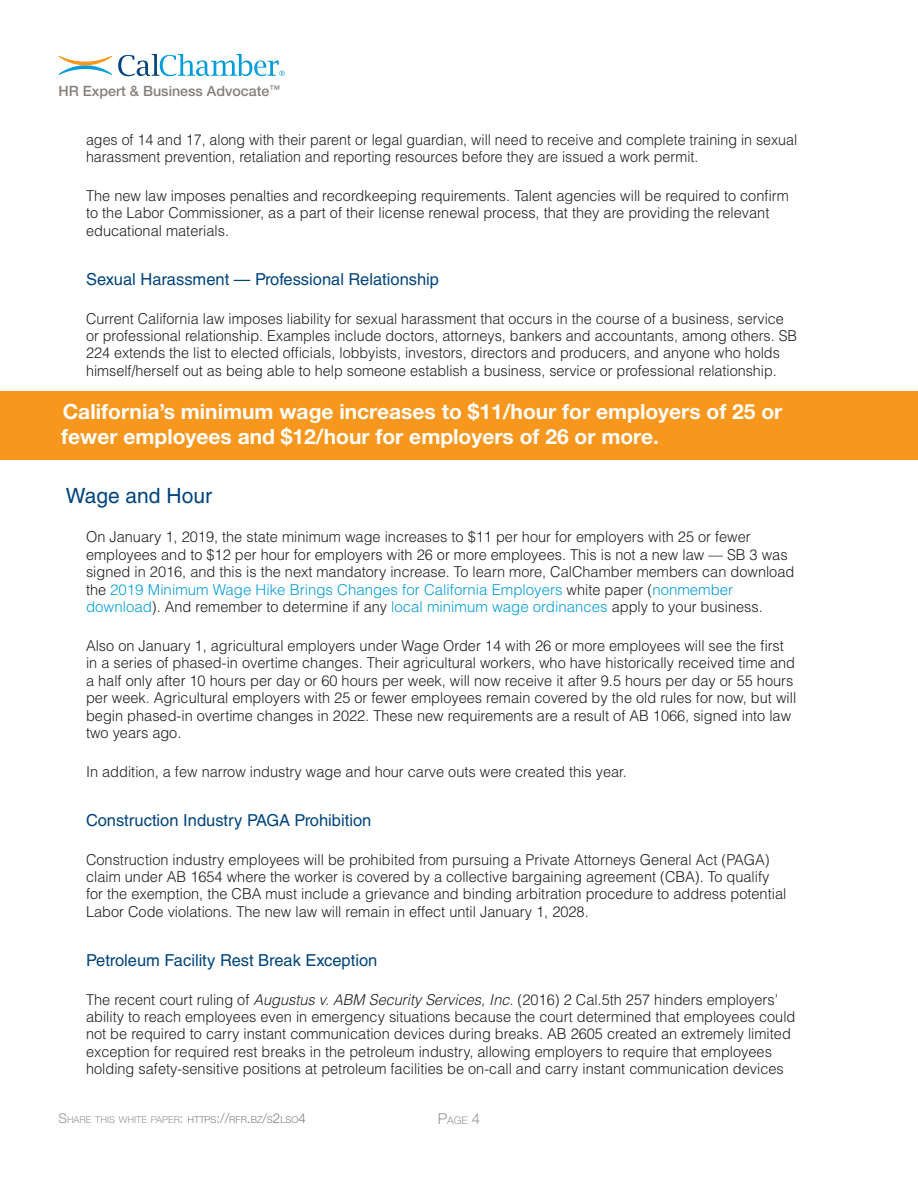
<style>
.page{position:relative;width:918px;height:1188px;background:#fff}
.page>*{position:absolute;margin:0;border:0;box-sizing:border-box;transform-origin:0 0}
.t1{font:700 21px/25.2px "Helvetica Neue LT Std";color:#fff}
.t2{font:21px "Helvetica LT Std";color:#00447b}
.t3{font:16.5px "Helvetica LT Std";color:#00447b}
.t4{font:300 15px/17.4px "Helvetica LT Std";color:#231f20}
.t5{font:300 15px/17.4px "Helvetica LT Std";color:#231f20;scale:.96 1}
.t6{font:300 15px/17.4px "Helvetica LT Std";color:#231f20;scale:.95 1}
.t7{font:500 14.25px "Helvetica Neue LT Std";color:#867f7c}
.t8{font:300 10.5px "Helvetica Neue LT Std";color:#939598}
.t9{font:300 9.45px "Helvetica Neue LT Std";color:#939598}
.s1{color:#069ddc}
.s2{font-style:italic}
.s3{font-size:13.5px}
.s4{color:#867f7c}
.s5{font-size:13.5px;color:#867f7c}
.s6{font-size:15px}
</style>
<div class="page">
<svg style="left:59px;top:56px;width:53px;height:19px"></svg>
<svg style="left:118px;top:54px;width:167px;height:22px"></svg>
<div style="left:0;top:392px;width:918px;height:68px;background:#f7971d"></div>
<p class="t7" style="left:59px;top:83px;width:223px">HR Expert &amp; Business Advocate<sup>™</sup></p>
<p class="t6" style="left:86px;top:131px;width:750px">ages of 14 and 17, along with their parent or legal guardian, will need to receive and complete training in sexual harassment prevention, retaliation and reporting resources before they are issued a work permit.</p>
<p class="t4" style="left:86px;top:187px;width:704px">The new law imposes penalties and recordkeeping requirements. Talent agencies will be required to confirm to the Labor Commissioner, as a part of their license renewal process, that they are providing the relevant educational materials.</p>
<p class="t3" style="left:86px;top:269px;width:355px">Sexual Harassment — Professional Relationship</p>
<p class="t5" style="left:86px;top:309px;width:742px">Current California law imposes liability for sexual harassment that occurs in the course of a business, service or professional relationship. Examples include doctors, attorneys, bankers and accountants, among others. SB 224 extends the list to elected officials, lobbyists, investors, directors and producers, and anyone who holds himself/herself out as being able to help someone establish a business, service or professional relationship.</p>
<h1 class="t1" style="left:61px;top:399px;width:723px">California’s minimum wage increases to $11/hour for employers of 25 or fewer employees and $12/hour for employers of 26 or more.</h1>
<h1 class="t2" style="left:66px;top:484px;width:148px">Wage and Hour</h1>
<p class="t4" style="left:86px;top:528px;width:710px">On January 1, 2019, the state minimum wage increases to $11 per hour for employers with 25 or fewer employees and to $12 per hour for employers with 26 or more employees. This is not a new law — SB 3 was signed in 2016, and this is the next mandatory increase. To learn more, CalChamber members can download the <span class="s1">2019 Minimum Wage Hike Brings Changes for California Employers</span> white paper (<span class="s1">nonmember download</span>). And remember to determine if any <span class="s1">local minimum wage ordinances</span> apply to your business.</p>
<p class="t4" style="left:86px;top:637px;width:712px">Also on January 1, agricultural employers under Wage Order 14 with 26 or more employees will see the first in a series of phased-in overtime changes. Their agricultural workers, who have historically received time and a half only after 10 hours per day or 60 hours per week, will now receive it after 9.5 hours per day or 55 hours per week. Agricultural employers with 25 or fewer employees remain covered by the old rules for now, but will begin phased-in overtime changes in 2022. These new requirements are a result of AB 1066, signed into law two years ago.</p>
<p class="t4" style="left:86px;top:763px;width:542px">In addition, a few narrow industry wage and hour carve outs were created this year.</p>
<p class="t3" style="left:86px;top:810px;width:287px">Construction Industry PAGA Prohibition</p>
<p class="t4" style="left:86px;top:850px;width:702px">Construction industry employees will be prohibited from pursuing a Private Attorneys General Act (PAGA) claim under AB 1654 where the worker is covered by a collective bargaining agreement (CBA). To qualify for the exemption, the CBA must include a grievance and binding arbitration procedure to address potential Labor Code violations. The new law will remain in effect until January 1, 2028.</p>
<p class="t3" style="left:86px;top:950px;width:293px">Petroleum Facility Rest Break Exception</p>
<p class="t4" style="left:86px;top:990px;width:711px">The recent court ruling of <span class="s2">Augustus v. ABM Security Services, Inc.</span> (2016) 2 Cal.5th 257 hinders employers’ ability to reach employees even in emergency situations because the court determined that employees could not be required to carry instant communication devices during breaks. AB 2605 created an extremely limited exception for required rest breaks in the petroleum industry, allowing employers to require that employees holding safety-sensitive positions at petroleum facilities be on-call and carry instant communication devices</p>
<p class="t9" style="left:58px;top:1114px;width:249px"><span class="s3">S</span>HARE THIS WHITE PAPER<span class="s3">:</span> <span class="s4">HTTPS</span><span class="s5">://</span><span class="s4">RFR</span><span class="s5">.</span><span class="s4">BZ</span><span class="s5">/</span><span class="s4">S</span><span class="s5">2</span><span class="s4">LSO</span><span class="s5">4</span></p>
<p class="t8" style="left:438px;top:1114px;width:44px"><span class="s6">P</span>AGE <span class="s6">4</span></p>
</div>
